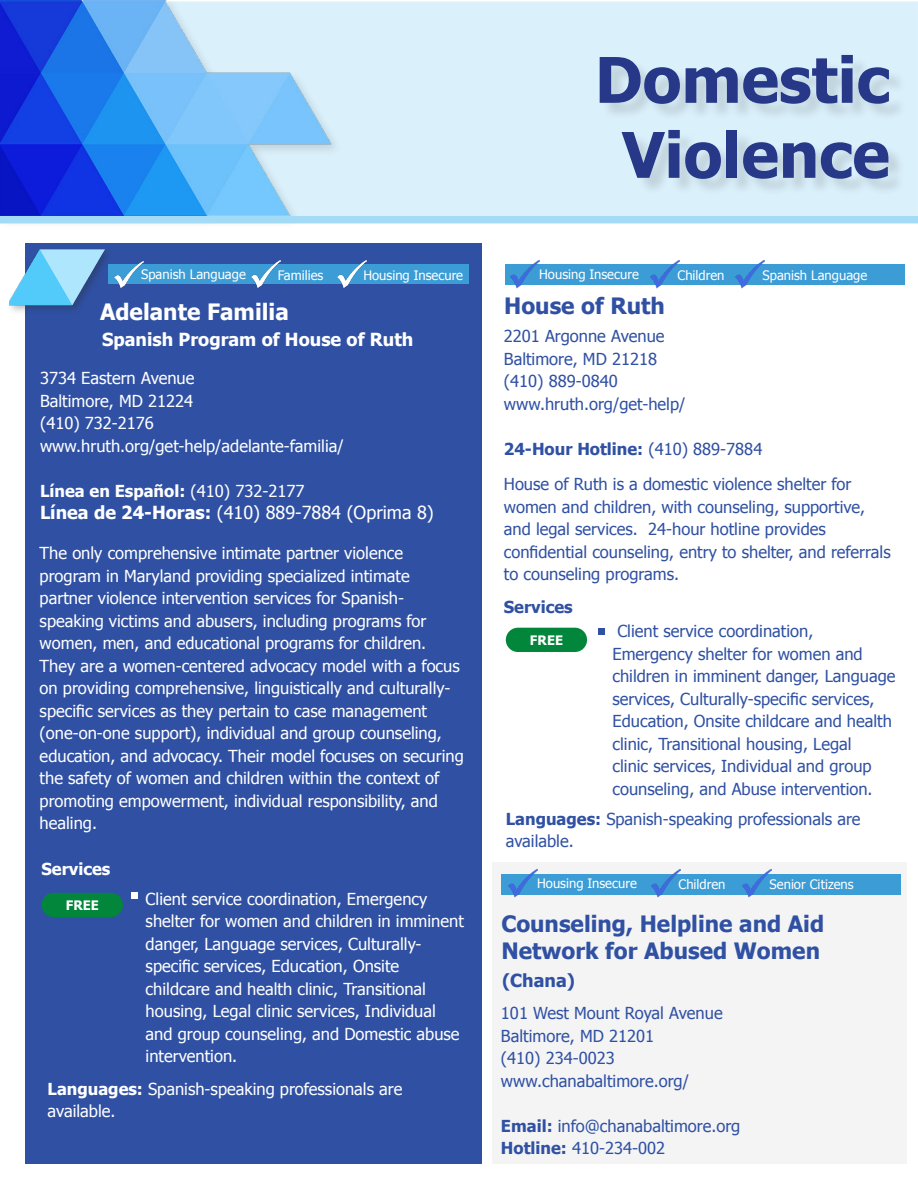
<style>
.page{position:relative;width:918px;height:1188px;background:#fff}
.page>*{position:absolute;margin:0;border:0;box-sizing:border-box;transform-origin:0 0}
.t1{font:700 63px "Tahoma";color:#263887}
.t2{font:700 22.5px/27px "Tahoma";color:#3051a3}
.t3{font:700 22.5px "Tahoma";color:#fff}
.t4{font:18px "Tahoma";color:#fff}
.t5{font:700 18px "Tahoma";color:#fff}
.t6{font:700 18px "Tahoma";color:#3051a3}
.t7{font:16.5px/22.5px "Tahoma";color:#fff}
.t8{font:16.5px/22.5px "Tahoma";color:#3051a3}
.t9{font:700 16.5px "Tahoma";color:#fff}
.t10{font:700 16.5px "Tahoma";color:#3051a3}
.t11{font:13.05px "Tahoma";color:#fff}
.t12{font:700 13.05px "Tahoma";color:#fff}
.s1{font-weight:400}
.s2{font-weight:700}
</style>
<div class="page">
<div style="left:0;top:1px;width:918px;height:215px;background:#daf0fb;border:2px solid #a3daf6"></div>
<div style="left:0;top:0;width:342px;height:229px;background:#231f20;opacity:.14"></div>
<img style="left:0;top:0;width:351px;height:216px">
<div style="left:0;top:216px;width:918px;height:7px;background:#a3daf6"></div>
<div style="left:601px;top:56px;width:306px;height:140px;background:#231f20;opacity:.14"></div>
<div style="left:25px;top:243px;width:457px;height:921px;background:#3051a3"></div>
<div style="left:7px;top:246px;width:108px;height:70px;background:#fff"></div>
<img style="left:9px;top:246px;width:106px;height:69px">
<div style="left:131px;top:892px;width:7px;height:7px;background:#fff"></div>
<div style="left:42px;top:893px;width:81px;height:24px;background:#02863b;border-radius:12px"></div>
<div style="left:108px;top:265px;width:361px;height:19px;background:#3b9cd6"></div>
<img style="left:114px;top:260px;width:29px;height:29px">
<img style="left:252px;top:260px;width:29px;height:28px">
<div style="left:598px;top:628px;width:7px;height:7px;background:#3051a3"></div>
<div style="left:506px;top:264px;width:399px;height:21px;background:#3b9cd6"></div>
<img style="left:510px;top:260px;width:29px;height:28px">
<div style="left:506px;top:628px;width:81px;height:24px;background:#02863b;border-radius:12px"></div>
<div style="left:493px;top:862px;width:414px;height:302px;background:#f4f4f4"></div>
<div style="left:501px;top:874px;width:400px;height:20px;background:#3b9cd6"></div>
<img style="left:338px;top:260px;width:28px;height:28px">
<img style="left:650px;top:260px;width:29px;height:28px">
<img style="left:735px;top:260px;width:29px;height:28px">
<img style="left:508px;top:869px;width:29px;height:29px">
<img style="left:651px;top:869px;width:29px;height:29px">
<img style="left:742px;top:869px;width:29px;height:29px">
<p class="t1" style="left:595px;top:36px;width:296px">Domestic</p>
<p class="t1" style="left:622px;top:111px;width:269px">Violence</p>
<p class="t11" style="left:141px;top:266px;width:106px">Spanish Language</p>
<p class="t11" style="left:278px;top:266px;width:47px">Families</p>
<p class="t11" style="left:363px;top:266px;width:101px">Housing Insecure</p>
<p class="t11" style="left:539px;top:265px;width:101px">Housing Insecure</p>
<p class="t11" style="left:678px;top:266px;width:49px">Children</p>
<p class="t11" style="left:763px;top:266px;width:106px">Spanish Language</p>
<p class="t3" style="left:100px;top:296px;width:190px">Adelante Familia</p>
<p class="t5" style="left:102px;top:327px;width:313px">Spanish Program of House of Ruth</p>
<p class="t7" style="left:40px;top:366px;width:156px">3734 Eastern Avenue</p>
<p class="t7" style="left:40px;top:389px;width:155px">Baltimore, MD 21224</p>
<p class="t7" style="left:40px;top:411px;width:115px">(410) 732-2176</p>
<p class="t7" style="left:40px;top:434px;width:305px">www.hruth.org/get-help/adelante-familia/</p>
<p class="t9" style="left:40px;top:479px;width:266px">Línea en Español: <span class="s1">(410) 732-2177</span></p>
<p class="t4" style="left:40px;top:500px;width:395px"><span class="s2">Línea de 24-Horas:</span> (410) 889-7884 (Oprima 8)</p>
<p class="t7" style="left:40px;top:541px;width:426px">The only comprehensive intimate partner violence program in Maryland providing specialized intimate partner violence intervention services for Spanish&shy;speaking victims and abusers, including programs for women, men, and educational programs for children.<br>They are a women-centered advocacy model with a focus on providing comprehensive, linguistically and culturally&shy;specific services as they pertain to case management (one-on-one support), individual and group counseling, education, and advocacy. Their model focuses on securing the safety of women and children within the context of promoting empowerment, individual responsibility, and healing.</p>
<p class="t9" style="left:42px;top:858px;width:70px">Services</p>
<p class="t12" style="left:66px;top:896px;width:35px">FREE</p>
<p class="t7" style="left:146px;top:887px;width:320px">Client service coordination, Emergency shelter for women and children in imminent danger, Language services, Culturally&shy;specific services, Education, Onsite childcare and health clinic, Transitional housing, Legal clinic services, Individual and group counseling, and Domestic abuse intervention.</p>
<p class="t7" style="left:48px;top:1077px;width:356px"><span class="s2">Languages:</span> Spanish-speaking professionals are available.</p>
<p class="t2" style="left:504px;top:291px;width:162px">House of Ruth</p>
<p class="t8" style="left:504px;top:324px;width:162px">2201 Argonne Avenue</p>
<p class="t8" style="left:504px;top:347px;width:155px">Baltimore, MD 21218</p>
<p class="t8" style="left:504px;top:369px;width:115px">(410) 889-0840</p>
<p class="t8" style="left:504px;top:392px;width:183px">www.hruth.org/get-help/</p>
<p class="t10" style="left:504px;top:437px;width:260px">24-Hour Hotline: <span class="s1">(410) 889-7884</span></p>
<p class="t8" style="left:504px;top:472px;width:388px">House of Ruth is a domestic violence shelter for women and children, with counseling, supportive, and legal services. 24-hour hotline provides confidential counseling, entry to shelter, and referrals to counseling programs.</p>
<p class="t10" style="left:504px;top:596px;width:70px">Services</p>
<p class="t8" style="left:613px;top:619px;width:285px">Client service coordination,<br>Emergency shelter for women and children in imminent danger, Language services, Culturally-specific services, Education, Onsite childcare and health clinic, Transitional housing, Legal<br>clinic services, Individual and group counseling, and Abuse intervention.</p>
<p class="t12" style="left:530px;top:631px;width:35px">FREE</p>
<p class="t8" style="left:506px;top:807px;width:356px"><span class="s2">Languages:</span> Spanish-speaking professionals are available.</p>
<p class="t11" style="left:537px;top:875px;width:101px">Housing Insecure</p>
<p class="t11" style="left:679px;top:876px;width:49px">Children</p>
<p class="t11" style="left:770px;top:876px;width:86px">Senior Citizens</p>
<p class="t2" style="left:501px;top:909px;width:324px">Counseling, Helpline and Aid<br>Network for Abused Women</p>
<p class="t6" style="left:502px;top:967px;width:74px">(Chana)</p>
<p class="t8" style="left:501px;top:1001px;width:223px">101 West Mount Royal Avenue</p>
<p class="t8" style="left:501px;top:1024px;width:155px">Baltimore, MD 21201</p>
<p class="t8" style="left:501px;top:1046px;width:115px">(410) 234-0023</p>
<p class="t8" style="left:501px;top:1069px;width:190px">www.chanabaltimore.org/</p>
<p class="t8" style="left:501px;top:1114px;width:241px"><span class="s2">Email:</span> info@chanabaltimore.org</p>
<p class="t8" style="left:501px;top:1136px;width:166px"><span class="s2">Hotline:</span> 410-234-002</p>
</div>
